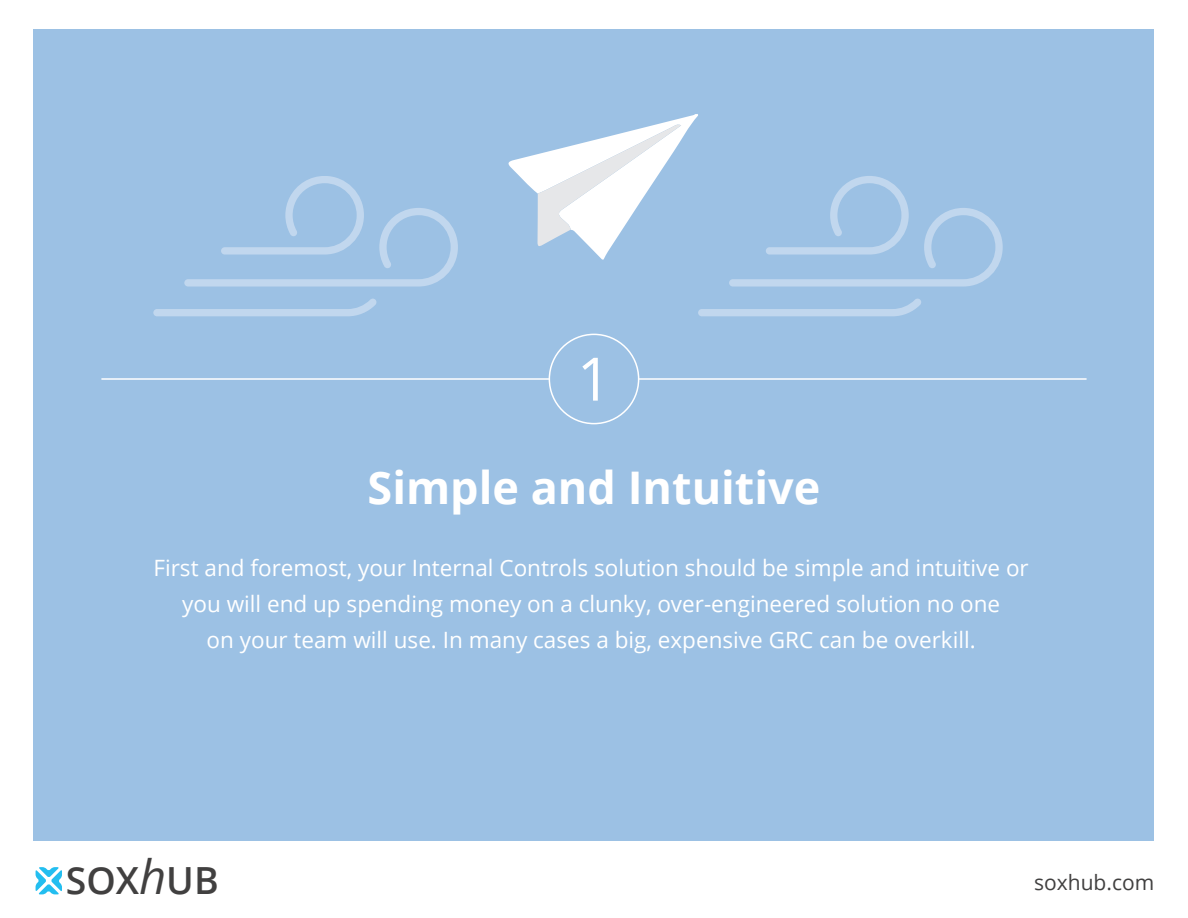
<style>
.page{position:relative;width:1188px;height:918px;background:#fff}
.page>*{position:absolute;margin:0;border:0;box-sizing:border-box;transform-origin:0 0}
.t1{font:60px "Open Sans";color:#fff}
.t2{font:700 45px "Open Sans";color:#fff}
.t3{font:600 37.35px "Open Sans";color:#414040}
.t4{font:22.5px/36px "Open Sans";color:#fff;text-align:center}
.t5{font:21px "Open Sans";color:#414040}
.s1{font-weight:400;font-style:italic;font-size:47.25px}
</style>
<div class="page">
<div style="left:34px;top:29px;width:1120px;height:811px;background:#9cc1e4"></div>
<svg style="left:36px;top:867px;width:26px;height:27px"></svg>
<div style="left:549px;top:334px;width:90px;height:90px;border:2px solid #fff;border-radius:50%"></div>
<hr style="left:101px;top:378px;width:448px;height:2px;background:#fff">
<hr style="left:639px;top:378px;width:448px;height:2px;background:#fff">
<svg style="left:153px;top:176px;width:305px;height:140px"></svg>
<svg style="left:508px;top:114px;width:495px;height:202px"></svg>
<h1 class="t1" style="left:577px;top:338px;width:36px">1</h1>
<h2 class="t2" style="left:368px;top:456px;width:454px">Simple and Intuitive</h2>
<p class="t4" style="left:153px;top:549px;width:877px">First and foremost, your Internal Controls solution should be simple and intuitive or you will end up spending money on a clunky, over-engineered solution no one<br>on your team will use. In many cases a big, expensive GRC can be overkill.</p>
<h3 class="t3" style="left:66px;top:855px;width:154px">SOX<span class="s1">h</span>UB</h3>
<p class="t5" style="left:1034px;top:868px;width:122px">soxhub.com</p>
</div>
